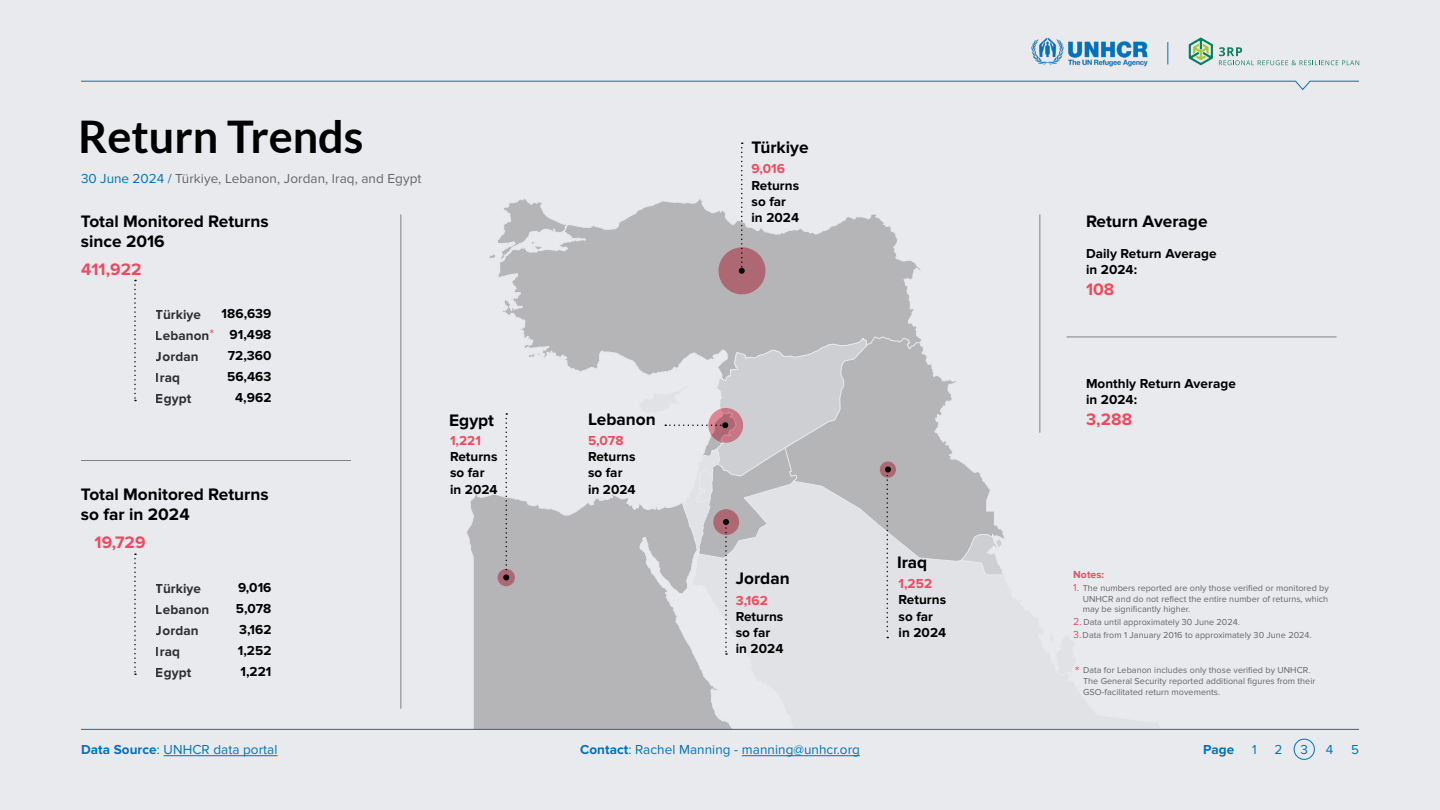
<style>
.page{position:relative;width:1440px;height:810px;background:#e9eaed}
.page>*{position:absolute;margin:0;border:0;box-sizing:border-box;transform-origin:0 0}
.t1{font:700 45px "Lato";color:#000}
.t2{font:700 17.25px/20.7px "Proxima Nova";color:#000}
.t3{font:700 17.25px "Proxima Nova";letter-spacing:.005em;color:#ef4a60}
.t4{font:14.25px "Proxima Nova";color:#ef4b61}
.t5{font:700 13.5px/21px "Proxima Nova";letter-spacing:.005em;color:#000}
.t6{font:13.5px "Proxima Nova";letter-spacing:.005em;color:#0072bc}
.t7{font:13.5px "Proxima Nova";letter-spacing:.005em;color:#676464}
.t8{font:700 13.5px "Proxima Nova";letter-spacing:.005em;color:#ef4a60}
.t9{font:700 13.5px "Proxima Nova";color:#0072bc}
.t10{font:10.5px "Myriad Pro";color:#000}
.t11{font:700 10.5px "Proxima Nova";letter-spacing:.005em;color:#ef4b61}
.t12{font:9px/10.8px "Proxima Nova";letter-spacing:.005em;color:#676464;text-align:justify}
.s1{color:#0072bc}
.s2{font-weight:400;font-size:14.25px;color:#ef4b61}
.s3{font-size:10.5px;color:#ef4b61}
.s4{font-weight:700}
</style>
<div class="page">
<svg style="left:980px;top:562px;width:23px;height:13px"></svg>
<svg style="left:489px;top:199px;width:431px;height:172px"></svg>
<svg style="left:784px;top:336px;width:221px;height:226px"></svg>
<svg style="left:466px;top:494px;width:268px;height:235px;background:#bababd"></svg>
<svg style="left:81px;top:80px;width:1278px;height:11px"></svg>
<hr style="left:164px;top:756px;width:114px;height:1px;background:#0072bc">
<hr style="left:81px;top:729px;width:1278px;height:1px;background:#0072bc">
<div style="left:1294px;top:739px;width:21px;height:21px;border:1px solid #0072bc;border-radius:50%"></div>
<hr style="left:400px;top:214px;width:1px;height:495px;background:#7f8080">
<hr style="left:1040px;top:214px;width:1px;height:219px;background:#7f8080">
<hr style="left:81px;top:460px;width:270px;height:1px;background:#7f8080">
<hr style="left:1066px;top:337px;width:270px;height:1px;background:#7f8080">
<svg style="left:134px;top:280px;width:2px;height:121px"></svg>
<svg style="left:134px;top:554px;width:2px;height:121px"></svg>
<svg style="left:739px;top:142px;width:6px;height:105px"></svg>
<svg style="left:885px;top:478px;width:6px;height:160px"></svg>
<svg style="left:718px;top:247px;width:48px;height:47px;background:#a96873"></svg>
<svg style="left:880px;top:461px;width:16px;height:17px"></svg>
<svg style="left:498px;top:569px;width:17px;height:17px"></svg>
<svg style="left:638px;top:338px;width:230px;height:317px"></svg>
<svg style="left:503px;top:413px;width:6px;height:167px"></svg>
<hr style="left:742px;top:756px;width:118px;height:1px;background:#0072bc">
<svg style="left:1168px;top:42px;width:1px;height:22px"></svg>
<img style="left:1017px;top:37px;width:146px;height:44px">
<svg style="left:1189px;top:38px;width:24px;height:27px"></svg>
<svg style="left:1219px;top:47px;width:140px;height:18px"></svg>
<h1 class="t1" style="left:78px;top:111px;width:287px">Return Trends</h1>
<h3 class="t7" style="left:81px;top:171px;width:342px"><span class="s1">30 June 2024 /</span> Türkiye, Lebanon, Jordan, Iraq, and Egypt</h3>
<h2 class="t2" style="left:81px;top:211px;width:189px">Total Monitored Returns since 2016</h2>
<h2 class="t3" style="left:81px;top:259px;width:62px">411,922</h2>
<h3 class="t5" style="left:156px;top:304px;width:60px">Türkiye<br>Lebanon<span class="s2">*<br></span>Jordan<br>Iraq<br>Egypt</h3>
<h3 class="t5" style="left:222px;top:303px;width:51px;text-align:right">186,639<br>91,498<br>72,360<br>56,463<br>4,962</h3>
<h2 class="t2" style="left:81px;top:484px;width:189px">Total Monitored Returns so far in 2024</h2>
<h2 class="t3" style="left:94px;top:533px;width:53px">19,729</h2>
<h3 class="t5" style="left:156px;top:578px;width:55px">Türkiye<br>Lebanon<br>Jordan<br>Iraq<br>Egypt</h3>
<h3 class="t5" style="left:236px;top:577px;width:37px;text-align:center">9,016<br>5,078<br>3,162<br>1,252<br>1,221</h3>
<h2 class="t2" style="left:449px;top:410px;width:46px">Egypt</h2>
<h3 class="t8" style="left:450px;top:433px;width:33px">1,221</h3>
<h3 class="t5" style="left:450px;top:449px;width:49px;line-height:16.2px">Returns so far in 2024</h3>
<h2 class="t2" style="left:588px;top:409px;width:69px">Lebanon</h2>
<h3 class="t8" style="left:588px;top:433px;width:37px">5,078</h3>
<h3 class="t5" style="left:588px;top:449px;width:49px;line-height:16.2px">Returns so far in 2024</h3>
<p class="t10" style="left:609px;top:481px;width:19px">TUR</p>
<h2 class="t2" style="left:752px;top:137px;width:59px">Türkiye</h2>
<h3 class="t8" style="left:752px;top:161px;width:35px">9,016</h3>
<h3 class="t5" style="left:752px;top:177px;width:49px;line-height:16.2px">Returns so far in 2024</h3>
<h2 class="t2" style="left:736px;top:569px;width:55px">Jordan</h2>
<p class="t10" style="left:773px;top:578px;width:16px">IRA</p>
<h3 class="t8" style="left:736px;top:592px;width:34px">3,162</h3>
<h3 class="t5" style="left:736px;top:609px;width:49px;line-height:16.2px">Returns so far in 2024</h3>
<h2 class="t2" style="left:897px;top:552px;width:32px">Iraq</h2>
<h3 class="t8" style="left:899px;top:576px;width:35px">1,252</h3>
<h3 class="t5" style="left:899px;top:592px;width:49px;line-height:16.2px">Returns so far in 2024</h3>
<h2 class="t2" style="left:1086px;top:211px;width:123px">Return Average</h2>
<h3 class="t5" style="left:1086px;top:246px;width:132px;line-height:16.2px">Daily Return Average in 2024:</h3>
<h2 class="t3" style="left:1086px;top:279px;width:30px">108</h2>
<h3 class="t5" style="left:1086px;top:376px;width:151px;line-height:16.2px">Monthly Return Average in 2024:</h3>
<h2 class="t3" style="left:1086px;top:409px;width:48px">3,288</h2>
<p class="t11" style="left:1073px;top:569px;width:32px">Notes:</p>
<p class="t12" style="left:1083px;top:583px;width:248px;text-indent:-9px"><span class="s3">1.</span> The numbers reported are only those verified or monitored by UNHCR and do not reflect the entire number of returns, which may be significantly higher.</p>
<p class="t12" style="left:1073px;top:617px;width:168px"><span class="s3">2.</span> Data until approximately 30 June 2024.</p>
<p class="t12" style="left:1073px;top:629px;width:240px"><span class="s3">3.</span> Data from 1 January 2016 to approximately 30 June 2024.</p>
<h3 class="t4" style="left:1075px;top:663px;width:6px">*</h3>
<p class="t12" style="left:1083px;top:665px;width:234px;text-align:left">Data for Lebanon includes only those verified by UNHCR.<br>The General Security reported additional figures from their<br>GSO-facilitated return movements.</p>
<h3 class="t6" style="left:81px;top:742px;width:198px"><span class="s4">Data Source</span>: UNHCR data portal</h3>
<h3 class="t9" style="left:1203px;top:742px;width:33px">Page</h3>
<h3 class="t6" style="left:1252px;top:742px;width:6px">1</h3>
<h3 class="t6" style="left:1275px;top:742px;width:9px">2</h3>
<h3 class="t6" style="left:1300px;top:742px;width:9px">3</h3>
<h3 class="t6" style="left:1326px;top:742px;width:9px">4</h3>
<h3 class="t6" style="left:1351px;top:742px;width:9px">5</h3>
<h3 class="t6" style="left:580px;top:742px;width:281px"><span class="s4">Contact</span>: Rachel Manning - manning@unhcr.org</h3>
</div>
